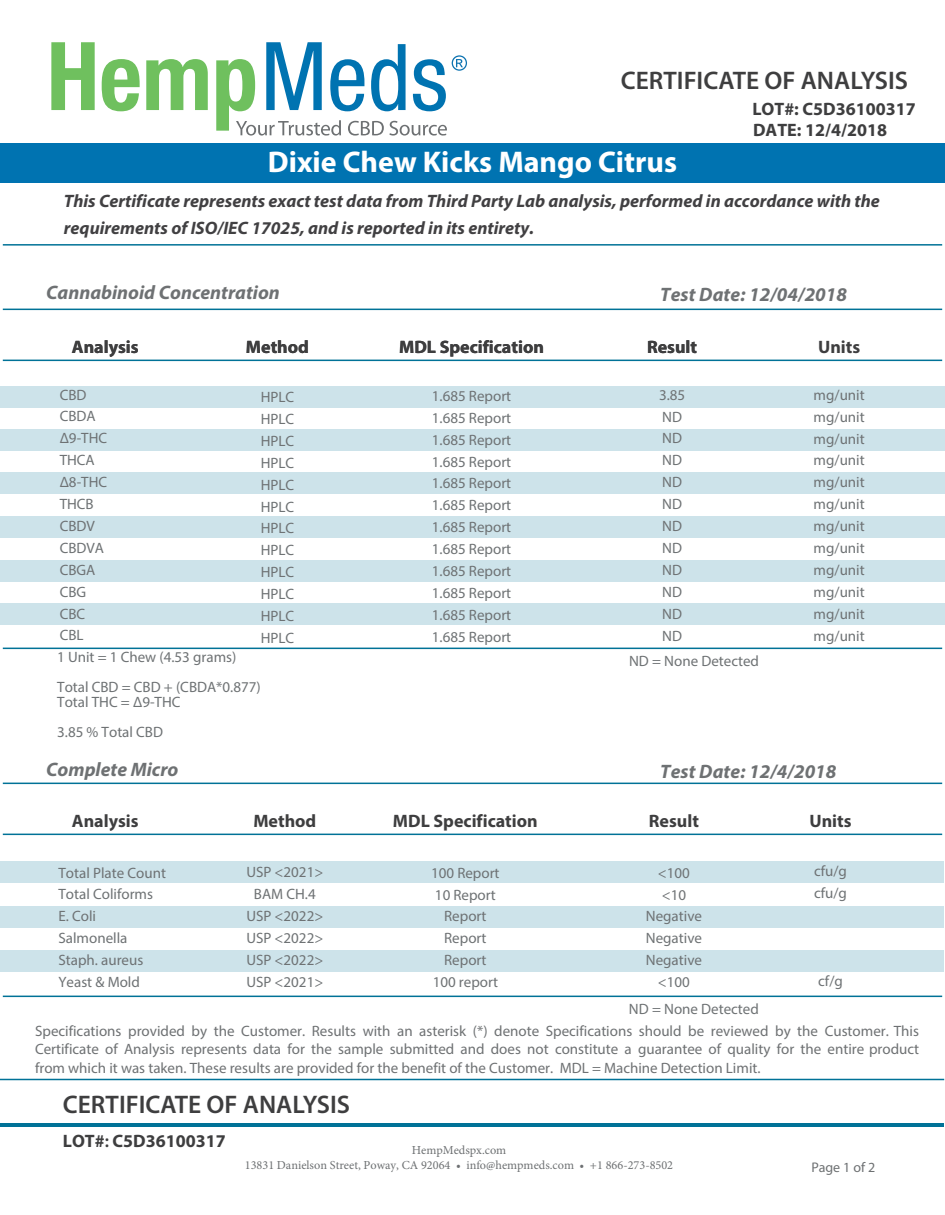
<style>
.page{position:relative;width:945px;height:1215px;background:#fff}
.page>*{position:absolute;margin:0;border:0;box-sizing:border-box;transform-origin:0 0}
.t1{font:700 30px "Myriad Pro";color:#fff}
.t2{font:600 25.5px "Myriad Pro";color:#3e3e3f}
.t3{font:italic 700 19.5px "Myriad Pro";color:#6e7173}
.t4{font:italic 700 18px/26.2px "Myriad Pro";color:#414042}
.t5{font:700 18px/20.9px "Myriad Pro";color:#3e3e3f}
.t6{font:15px/21.9px "Myriad Pro";color:#6e7274}
.t7{font:15px/18.3px "Myriad Pro";color:#6e7173;text-align:justify}
.t8{font:13.95px "Myriad Pro";color:#6d7072}
.t9{font:12.3px/15px "Minion Pro";color:#6d7072;text-align:center}
.s1{font-weight:600}
</style>
<div class="page">
<hr style="left:0;top:1123px;width:943px;height:4px;background:#007297">
<div style="left:0;top:429px;width:945px;height:22px;background:#cde3ea"></div>
<div style="left:0;top:472px;width:945px;height:22px;background:#cde3ea"></div>
<div style="left:0;top:516px;width:945px;height:22px;background:#cde3ea"></div>
<div style="left:0;top:386px;width:945px;height:22px;background:#cde3ea"></div>
<div style="left:0;top:560px;width:945px;height:22px;background:#cde3ea"></div>
<div style="left:0;top:603px;width:945px;height:22px;background:#cde3ea"></div>
<hr style="left:3px;top:244px;width:939px;height:2px;background:#007297">
<div style="left:0;top:861px;width:944px;height:22px;background:#cde3ea"></div>
<div style="left:0;top:906px;width:944px;height:22px;background:#cde3ea"></div>
<div style="left:0;top:950px;width:944px;height:22px;background:#cde3ea"></div>
<hr style="left:0;top:1079px;width:944px;height:1px;background:#007297">
<svg style="left:51px;top:42px;width:44px;height:68px"></svg>
<svg style="left:102px;top:59px;width:38px;height:52px"></svg>
<svg style="left:146px;top:59px;width:62px;height:51px"></svg>
<svg style="left:216px;top:42px;width:251px;height:94px"></svg>
<div style="left:0;top:143px;width:945px;height:40px;background:#0073b1"></div>
<hr style="left:3px;top:309px;width:939px;height:1px;background:#007297">
<hr style="left:3px;top:360px;width:939px;height:1px;background:#007297">
<hr style="left:3px;top:648px;width:939px;height:1px;background:#007297">
<hr style="left:3px;top:834px;width:939px;height:1px;background:#007297">
<hr style="left:3px;top:783px;width:939px;height:1px;background:#007297">
<hr style="left:3px;top:996px;width:939px;height:1px;background:#007297">
<h2 class="t2" style="left:621px;top:65px;width:289px">CERTIFICATE OF ANALYSIS</h2>
<h1 class="t1" style="left:268px;top:143px;width:411px">Dixie Chew Kicks Mango Citrus</h1>
<p class="t5" style="left:752px;top:98px;width:165px">LOT#: C5D36100317<br>DATE: 12/4/2018</p>
<p class="t4" style="left:64px;top:188px;width:818px">This Certificate represents exact test data from Third Party Lab analysis, performed in accordance with the requirements of ISO/IEC 17025, and is reported in its entirety.</p>
<h3 class="t3" style="left:46px;top:280px;width:235px">Cannabinoid Concentration</h3>
<h3 class="t3" style="left:660px;top:282px;width:188px">Test Date: 12/04/2018</h3>
<p class="t5" style="left:72px;top:336px;width:68px">Analysis</p>
<p class="t5" style="left:246px;top:336px;width:65px">Method</p>
<p class="t5" style="left:399px;top:336px;width:146px">MDL Specification</p>
<p class="t5" style="left:647px;top:336px;width:52px">Result</p>
<p class="t5" style="left:818px;top:336px;width:44px">Units</p>
<p class="t6" style="left:57px;top:383px;width:181px">CBD<br>CBDA<br>Δ9-THC<br>THCA<br>Δ8-THC<br>THCB<br>CBDV<br>CBDVA<br>CBGA<br>CBG<br>CBC<br>CBL<br>1 Unit = 1 Chew (4.53 grams)</p>
<p class="t6" style="left:57px;top:679px;width:205px;line-height:15px">Total CBD = CBD + (CBDA*0.877)<br>Total THC = Δ9-THC</p>
<p class="t6" style="left:57px;top:721px;width:107px">3.85 % Total CBD</p>
<p class="t6" style="left:261px;top:386px;width:35px;text-align:justify">HPLC HPLC HPLC HPLC HPLC HPLC HPLC HPLC HPLC HPLC HPLC HPLC</p>
<p class="t6" style="left:432px;top:385px;width:81px;text-align:justify">1.685 Report 1.685 Report 1.685 Report 1.685 Report 1.685 Report 1.685 Report 1.685 Report 1.685 Report 1.685 Report 1.685 Report 1.685 Report 1.685 Report</p>
<p class="t6" style="left:659px;top:383px;width:28px">3.85<br>ND<br>ND<br>ND<br>ND<br>ND<br>ND<br>ND<br>ND<br>ND<br>ND<br>ND</p>
<p class="t6" style="left:814px;top:383px;width:53px;text-align:justify">mg/unit mg/unit mg/unit mg/unit mg/unit mg/unit mg/unit mg/unit mg/unit mg/unit mg/unit mg/unit</p>
<p class="t6" style="left:629px;top:650px;width:131px">ND = None Detected</p>
<h3 class="t3" style="left:46px;top:757px;width:134px">Complete Micro</h3>
<h3 class="t3" style="left:660px;top:759px;width:178px">Test Date: 12/4/2018</h3>
<p class="t5" style="left:72px;top:810px;width:68px">Analysis</p>
<p class="t5" style="left:253px;top:810px;width:65px">Method</p>
<p class="t5" style="left:393px;top:810px;width:146px">MDL Specification</p>
<p class="t5" style="left:649px;top:810px;width:52px">Result</p>
<p class="t5" style="left:809px;top:810px;width:44px">Units</p>
<p class="t6" style="left:58px;top:861px;width:109px">Total Plate Count<br>Total Coliforms<br>E. Coli<br>Salmonella<br>Staph. aureus<br>Yeast &amp; Mold</p>
<p class="t6" style="left:246px;top:861px;width:78px;text-align:center">USP &lt;2021&gt;<br>BAM CH.4<br>USP &lt;2022&gt;<br>USP &lt;2022&gt;<br>USP &lt;2022&gt;<br>USP &lt;2021&gt;</p>
<p class="t6" style="left:431px;top:861px;width:70px;text-align:center">100 Report<br>10 Report<br>Report<br>Report<br>Report<br>100 report</p>
<p class="t6" style="left:646px;top:861px;width:58px;text-align:center">&lt;100 &lt;10<br>Negative<br>Negative<br>Negative &lt;100</p>
<p class="t6" style="left:814px;top:860px;width:34px">cfu/g cfu/g</p>
<p class="t6" style="left:818px;top:970px;width:26px">cf/g</p>
<p class="t6" style="left:629px;top:998px;width:131px">ND = None Detected</p>
<p class="t7" style="left:35px;top:1022px;width:886px">Specifications provided by the Customer. Results with an asterisk (*) denote Specifications should be reviewed by the Customer. This Certificate of Analysis represents data for the sample submitted and does not constitute a guarantee of quality for the entire product from which it was taken. These results are provided for the benefit of the Customer. MDL = Machine Detection Limit.</p>
<h2 class="t2" style="left:63px;top:1088px;width:289px">CERTIFICATE OF ANALYSIS</h2>
<p class="t5" style="left:63px;top:1130px;width:164px">LOT#<span class="s1">:</span> C5D36100317</p>
<p class="t9" style="left:245px;top:1143px;width:430px">HempMedspx.com<br>13831 Danielson Street, Poway, CA 92064 • info@hempmeds.com • +1 866-273-8502</p>
<p class="t8" style="left:812px;top:1159px;width:65px">Page 1 of 2</p>
</div>
